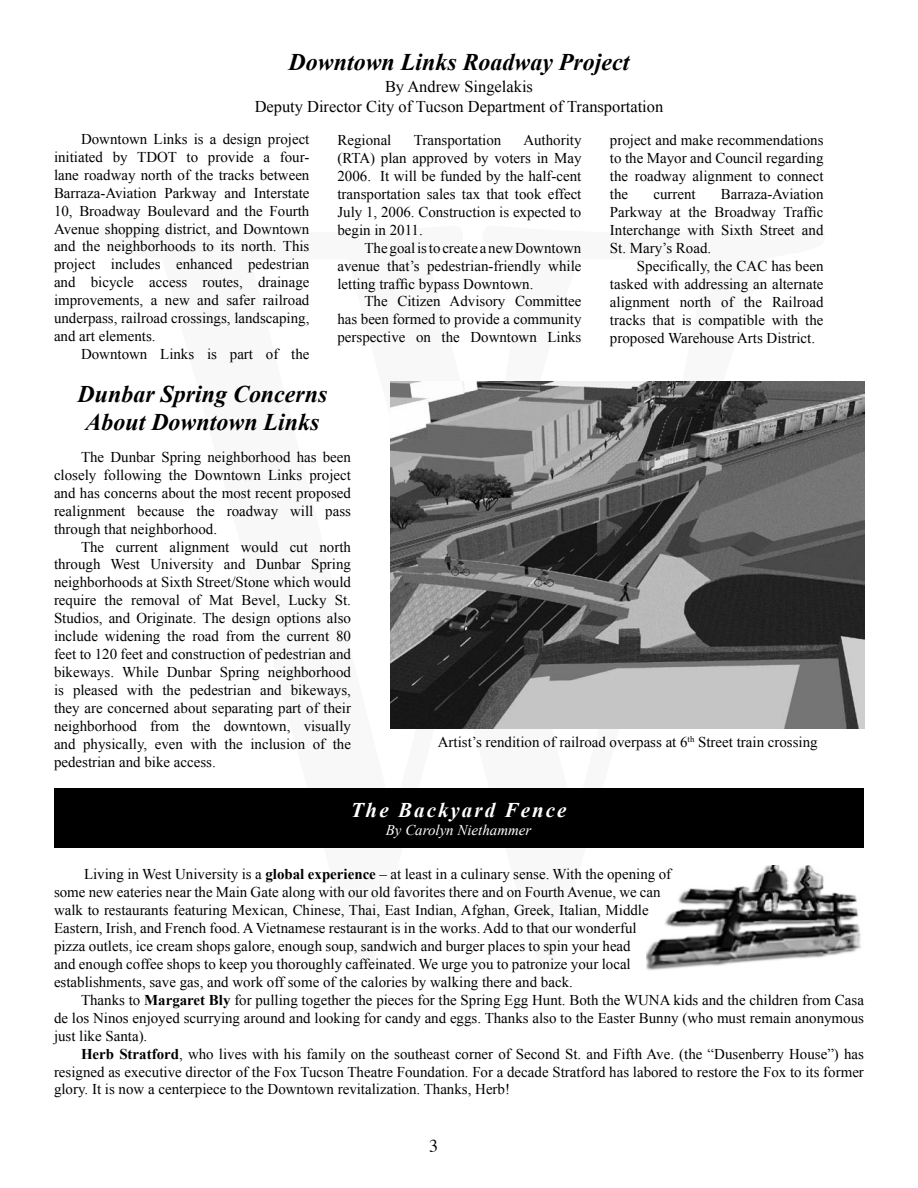
<style>
.page{position:relative;width:918px;height:1188px;background:#fff}
.page>*{position:absolute;margin:0;border:0;box-sizing:border-box;transform-origin:0 0}
.t1{font:italic 700 23.85px/28.7px "Times New Roman";color:#000;text-align:center}
.t2{font:italic 700 20.85px "Times New Roman";letter-spacing:.1em;color:#fff}
.t3{font:18px "Times";color:#000}
.t4{font:16.5px/19.8px "Times New Roman";color:#000;text-align:center}
.t5{font:15px/18px "Times New Roman";color:#000;text-align:justify}
.t6{font:italic 15px "Times New Roman";color:#fff}
.s1{font-weight:700}
</style>
<div class="page">
<img style="left:390px;top:381px;width:474px;height:347px">
<div style="left:54px;top:788px;width:809px;height:60px;background:#000"></div>
<img style="left:647px;top:865px;width:214px;height:105px">
<h1 class="t1" style="left:289px;top:48px;width:342px">Downtown Links Roadway Project</h1>
<p class="t4" style="left:255px;top:76px;width:410px">By Andrew Singelakis<br>Deputy Director City of Tucson Department of Transportation</p>
<p class="t5" style="left:338px;top:131px;width:55px">Regional</p>
<p class="t5" style="left:414px;top:131px;width:89px">Transportation</p>
<p class="t5" style="left:54px;top:130px;width:257px;text-indent:27px">Downtown Links is a design project initiated by TDOT to provide a four&shy;lane roadway north of the tracks between Barraza-Aviation Parkway and Interstate 10, Broadway Boulevard and the Fourth Avenue shopping district, and Downtown and the neighborhoods to its north. This project includes enhanced pedestrian and bicycle access routes, drainage improvements, a new and safer railroad underpass, railroad crossings, landscaping, and art elements.</p>
<p class="t5" style="left:81px;top:345px;width:230px">Downtown Links is part of the</p>
<p class="t5" style="left:338px;top:131px;width:245px;text-indent:186px">Authority (RTA) plan approved by voters in May 2006. It will be funded by the half-cent transportation sales tax that took effect July 1, 2006. Construction is expected to begin in 2011.</p>
<p class="t5" style="left:338px;top:238px;width:245px;text-indent:27px">The goal is to create a new Downtown avenue that’s pedestrian-friendly while letting traffic bypass Downtown.</p>
<p class="t5" style="left:338px;top:292px;width:246px;text-indent:27px">The Citizen Advisory Committee has been formed to provide a community perspective on the Downtown Links</p>
<p class="t5" style="left:610px;top:131px;width:215px">project and make recommendations to the Mayor and Council regarding the roadway alignment to connect the</p>
<p class="t5" style="left:610px;top:185px;width:215px;text-indent:111px">Barraza-Aviation Parkway at the Broadway Traffic Interchange with Sixth Street and St. Mary’s Road.</p>
<p class="t5" style="left:610px;top:257px;width:215px;text-indent:27px">Specifically, the CAC has been tasked with addressing an alternate alignment north of the Railroad tracks that is compatible with the proposed Warehouse Arts District.</p>
<p class="t5" style="left:653px;top:185px;width:44px">current</p>
<h1 class="t1" style="left:78px;top:379px;width:251px">Dunbar Spring Concerns<br>About Downtown Links</h1>
<p class="t5" style="left:54px;top:448px;width:298px;text-indent:27px">The Dunbar Spring neighborhood has been closely following the Downtown Links project and has concerns about the most recent proposed realignment because the roadway will pass through that neighborhood.</p>
<p class="t5" style="left:54px;top:537px;width:299px;text-indent:27px">The current alignment would cut north through West University and Dunbar Spring neighborhoods at Sixth Street/Stone which would require the removal of Mat Bevel, Lucky St.<br>Studios, and Originate. The design options also include widening the road from the current 80 feet to 120 feet and construction of pedestrian and bikeways. While Dunbar Spring neighborhood is pleased with the pedestrian and bikeways, they are concerned about separating part of their neighborhood from the downtown, visually and physically, even with the inclusion of the pedestrian and bike access.</p>
<p class="t5" style="left:438px;top:733px;width:381px">Artist’s rendition of railroad overpass at 6<sup>th</sup> Street train crossing</p>
<h2 class="t2" style="left:351px;top:798px;width:217px">The Backyard Fence</h2>
<p class="t6" style="left:386px;top:821px;width:147px">By Carolyn Niethammer</p>
<p class="t5" style="left:54px;top:865px;width:619px;text-align:left;text-indent:30px">Living in West University is a <span class="s1">global experience</span> – at least in a culinary sense. With the opening of some new eateries near the Main Gate along with our old favorites there and on Fourth Avenue, we can walk to restaurants featuring Mexican, Chinese, Thai, East Indian, Afghan, Greek, Italian, Middle Eastern, Irish, and French food. A Vietnamese restaurant is in the works. Add to that our wonderful pizza outlets, ice cream shops galore, enough soup, sandwich and burger places to spin your head<br>and enough coffee shops to keep you thoroughly caffeinated. We urge you to patronize your local establishments, save gas, and work off some of the calories by walking there and back.</p>
<p class="t5" style="left:54px;top:991px;width:812px;text-indent:27px">Thanks to <span class="s1">Margaret Bly</span> for pulling together the pieces for the Spring Egg Hunt. Both the WUNA kids and the children from Casa de los Ninos enjoyed scurrying around and looking for candy and eggs. Thanks also to the Easter Bunny (who must remain anonymous just like Santa).</p>
<p class="t5" style="left:54px;top:1044px;width:812px;text-indent:27px"><span class="s1">Herb Stratford</span>, who lives with his family on the southeast corner of Second St. and Fifth Ave. (the “Dusenberry House”) has resigned as executive director of the Fox Tucson Theatre Foundation. For a decade Stratford has labored to restore the Fox to its former glory. It is now a centerpiece to the Downtown revitalization. Thanks, Herb!</p>
<p class="t3" style="left:429px;top:1129px;width:10px">3</p>
</div>
